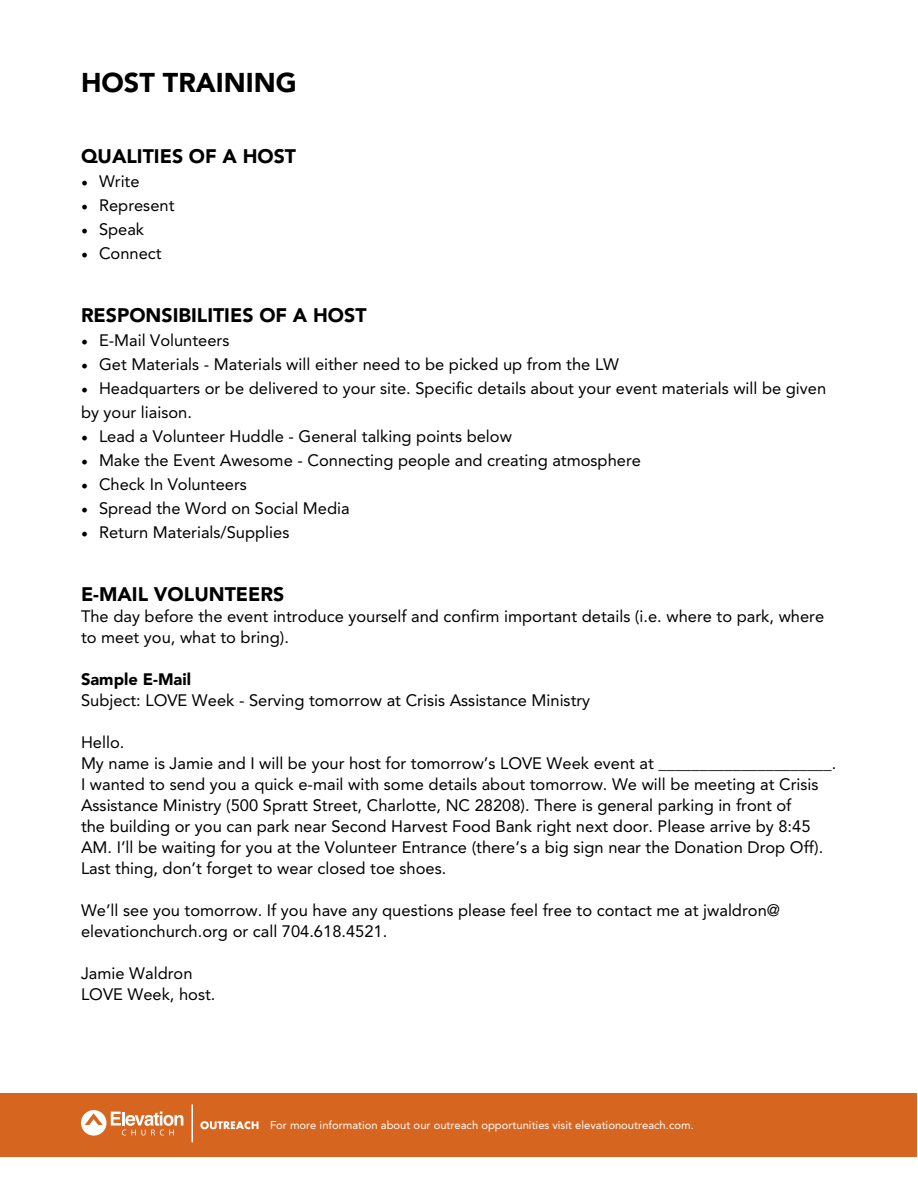
<style>
.page{position:relative;width:918px;height:1188px;background:#fff}
.page>*{position:absolute;margin:0;border:0;box-sizing:border-box;transform-origin:0 0}
.t1{font:900 27px "Avenir ED";color:#000}
.t2{font:900 19.5px "Avenir ED";color:#000}
.t3{font:16.5px/21px "Avenir ED";color:#000}
.t4{font:900 16.5px "Avenir ED";color:#000}
.t5{font:11.25px "Avenir ED";color:#fff}
.s1{font-family:"Minion Pro";font-size:18px}
</style>
<div class="page">
<div style="left:1px;top:1093px;width:916px;height:64px;background:#d66520"></div>
<hr style="left:192px;top:1104px;width:1px;height:38px;background:#fff">
<svg style="left:81px;top:1110px;width:102px;height:26px"></svg>
<svg style="left:200px;top:1121px;width:59px;height:8px"></svg>
<p class="t1" style="left:81px;top:67px;width:217px">HOST TRAINING</p>
<p class="t2" style="left:81px;top:145px;width:217px">QUALITIES OF A HOST</p>
<p class="t3" style="left:81px;top:171px;width:60px"><span class="s1">•</span> Write</p>
<p class="t3" style="left:81px;top:195px;width:95px"><span class="s1">•</span> Represent</p>
<p class="t3" style="left:81px;top:219px;width:65px"><span class="s1">•</span> Speak</p>
<p class="t3" style="left:81px;top:243px;width:82px"><span class="s1">•</span> Connect</p>
<p class="t2" style="left:81px;top:304px;width:287px">RESPONSIBILITIES OF A HOST</p>
<p class="t3" style="left:81px;top:330px;width:150px"><span class="s1">•</span> E-Mail Volunteers</p>
<p class="t3" style="left:81px;top:354px;width:540px"><span class="s1">•</span> Get Materials - Materials will either need to be picked up from the LW</p>
<p class="t3" style="left:81px;top:377px;width:747px;line-height:24px"><span class="s1">•</span> Headquarters or be delivered to your site. Specific details about your event materials will be given by your liaison.</p>
<p class="t3" style="left:81px;top:426px;width:432px"><span class="s1">•</span> Lead a Volunteer Huddle - General talking points below</p>
<p class="t3" style="left:81px;top:450px;width:562px"><span class="s1">•</span> Make the Event Awesome - Connecting people and creating atmosphere</p>
<p class="t3" style="left:81px;top:474px;width:167px"><span class="s1">•</span> Check In Volunteers</p>
<p class="t3" style="left:81px;top:498px;width:270px"><span class="s1">•</span> Spread the Word on Social Media</p>
<p class="t3" style="left:81px;top:522px;width:210px"><span class="s1">•</span> Return Materials/Supplies</p>
<p class="t2" style="left:81px;top:583px;width:205px">E-MAIL VOLUNTEERS</p>
<p class="t3" style="left:81px;top:606px;width:745px">The day before the event introduce yourself and confirm important details (i.e. where to park, where to meet you, what to bring).</p>
<p class="t4" style="left:81px;top:670px;width:112px">Sample E-Mail</p>
<p class="t3" style="left:81px;top:690px;width:511px">Subject: LOVE Week - Serving tomorrow at Crisis Assistance Ministry</p>
<p class="t3" style="left:81px;top:732px;width:45px">Hello.</p>
<p class="t3" style="left:81px;top:753px;width:757px">My name is Jamie and I will be your host for tomorrow’s LOVE Week event at _____________________.<br>I wanted to send you a quick e-mail with some details about tomorrow. We will be meeting at Crisis<br>Assistance Ministry (500 Spratt Street, Charlotte, NC 28208). There is general parking in front of</p>
<p class="t3" style="left:81px;top:816px;width:744px">the building or you can park near Second Harvest Food Bank right next door. Please arrive by 8:45<br>AM. I’ll be waiting for you at the Volunteer Entrance (there’s a big sign near the Donation Drop Off).<br>Last thing, don’t forget to wear closed toe shoes.</p>
<p class="t3" style="left:81px;top:900px;width:701px">We’ll see you tomorrow. If you have any questions please feel free to contact me at jwaldron@ elevationchurch.org or call 704.618.4521.</p>
<p class="t3" style="left:81px;top:963px;width:113px">Jamie Waldron</p>
<p class="t3" style="left:81px;top:984px;width:136px">LOVE Week, host.</p>
<p class="t5" style="left:270px;top:1118px;width:425px">For more information about our outreach opportunities visit elevationoutreach.com.</p>
</div>
